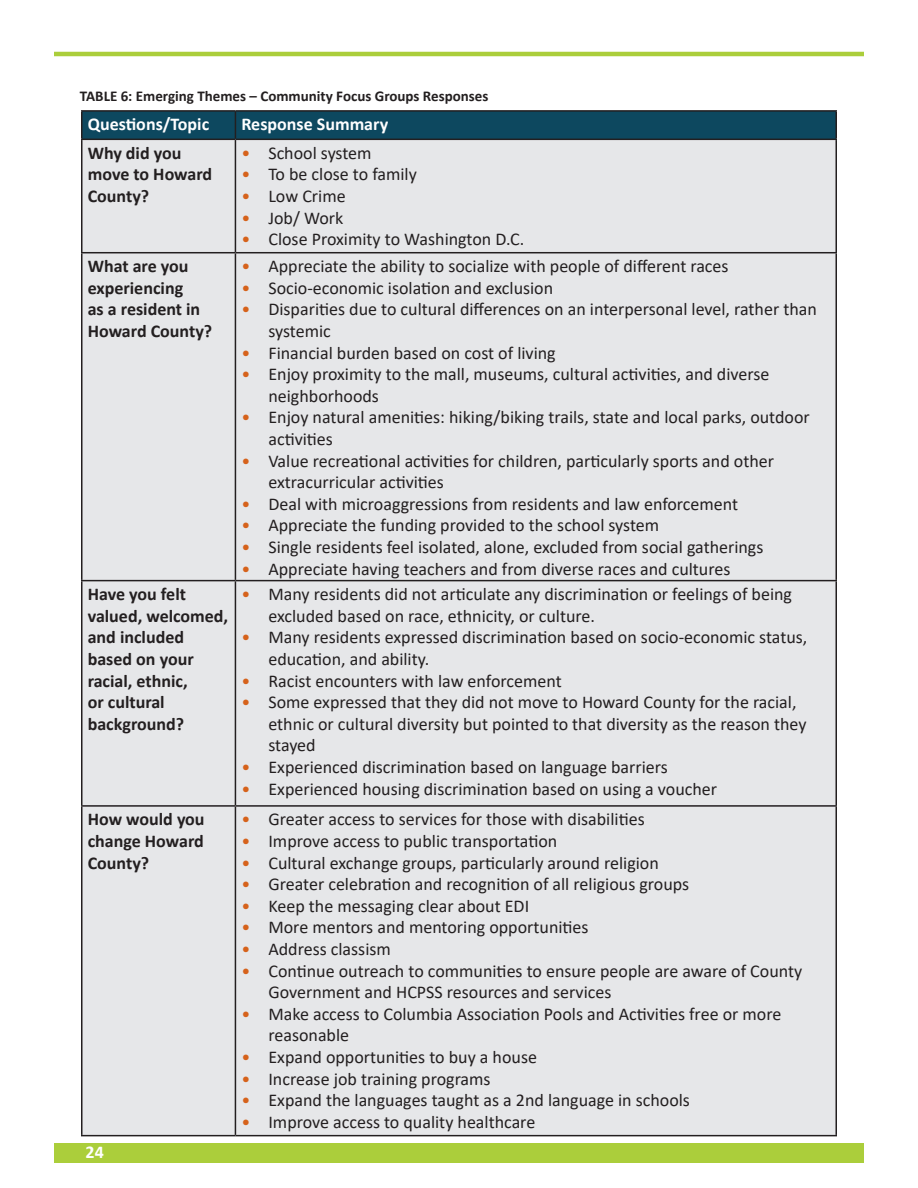
<style>
.page{position:relative;width:918px;height:1188px;background:#fff}
.page>*{position:absolute;margin:0;border:0;box-sizing:border-box;transform-origin:0 0}
.t1{font:18px/21.6px "Calibri";color:#231f20}
.t2{font:700 18px/21.6px "Calibri";color:#231f20}
.t3{font:700 18px "Calibri";color:#fff}
.t4{font:700 15px "Calibri";color:#231f20}
.s1{color:#d6621b}
</style>
<div class="page">
<div style="left:54px;top:1143px;width:810px;height:20px;background:#abce3b"></div>
<hr style="left:54px;top:52px;width:810px;height:4px;background:#abce3b">
<div style="left:82px;top:140px;width:754px;height:995px;background:#e6e7e9"></div>
<hr style="left:81px;top:110px;width:154px;height:2px;background:#231f20">
<hr style="left:235px;top:110px;width:602px;height:2px;background:#231f20">
<svg style="left:81px;top:111px;width:756px;height:28px;background:#0d465c"></svg>
<hr style="left:81px;top:139px;width:154px;height:1px;background:#231f20">
<hr style="left:81px;top:140px;width:1px;height:112px;background:#231f20">
<hr style="left:235px;top:139px;width:602px;height:1px;background:#231f20">
<hr style="left:235px;top:140px;width:1px;height:112px;background:#231f20">
<hr style="left:836px;top:140px;width:1px;height:112px;background:#231f20">
<hr style="left:81px;top:252px;width:154px;height:1px;background:#231f20">
<hr style="left:81px;top:253px;width:1px;height:327px;background:#231f20">
<hr style="left:235px;top:252px;width:602px;height:1px;background:#231f20">
<hr style="left:235px;top:253px;width:1px;height:327px;background:#231f20">
<hr style="left:836px;top:253px;width:1px;height:327px;background:#231f20">
<hr style="left:81px;top:580px;width:154px;height:1px;background:#231f20">
<hr style="left:81px;top:581px;width:1px;height:224px;background:#231f20">
<hr style="left:235px;top:580px;width:602px;height:1px;background:#231f20">
<hr style="left:235px;top:581px;width:1px;height:224px;background:#231f20">
<hr style="left:836px;top:581px;width:1px;height:224px;background:#231f20">
<hr style="left:81px;top:805px;width:154px;height:2px;background:#231f20">
<hr style="left:81px;top:807px;width:1px;height:328px;background:#231f20">
<hr style="left:235px;top:805px;width:602px;height:2px;background:#231f20">
<hr style="left:235px;top:807px;width:1px;height:328px;background:#231f20">
<hr style="left:836px;top:807px;width:1px;height:328px;background:#231f20">
<hr style="left:81px;top:1135px;width:154px;height:1px;background:#231f20">
<hr style="left:235px;top:1135px;width:602px;height:1px;background:#231f20">
<p class="t4" style="left:80px;top:86px;width:410px">TABLE 6: Emerging Themes – Community Focus Groups Responses</p>
<p class="t3" style="left:88px;top:112px;width:123px">Questions/Topic</p>
<p class="t3" style="left:241px;top:112px;width:148px">Response Summary</p>
<p class="t2" style="left:88px;top:142px;width:126px">Why did you move to Howard<br>County?</p>
<p class="t1" style="left:241px;top:142px;width:132px"><span class="s1">•</span> School system</p>
<p class="t1" style="left:241px;top:163px;width:177px"><span class="s1">•</span> To be close to family</p>
<p class="t1" style="left:241px;top:185px;width:106px"><span class="s1">•</span> Low Crime</p>
<p class="t1" style="left:241px;top:206px;width:103px"><span class="s1">•</span> Job/ Work</p>
<p class="t1" style="left:241px;top:228px;width:284px"><span class="s1">•</span> Close Proximity to Washington D.C.</p>
<p class="t2" style="left:88px;top:255px;width:126px">What are you experiencing<br>as a resident in<br>Howard County?</p>
<p class="t1" style="left:241px;top:255px;width:489px"><span class="s1">•</span> Appreciate the ability to socialize with people of different races</p>
<p class="t1" style="left:241px;top:277px;width:313px"><span class="s1">•</span> Socio-economic isolation and exclusion</p>
<p class="t1" style="left:268px;top:298px;width:550px;text-indent:-27px"><span class="s1">•</span> Disparities due to cultural differences on an interpersonal level, rather than systemic</p>
<p class="t1" style="left:241px;top:341px;width:316px"><span class="s1">•</span> Financial burden based on cost of living</p>
<p class="t1" style="left:268px;top:363px;width:503px;text-indent:-27px"><span class="s1">•</span> Enjoy proximity to the mall, museums, cultural activities, and diverse neighborhoods</p>
<p class="t1" style="left:268px;top:406px;width:543px;text-indent:-27px"><span class="s1">•</span> Enjoy natural amenities: hiking/biking trails, state and local parks, outdoor activities</p>
<p class="t1" style="left:268px;top:449px;width:507px;text-indent:-27px"><span class="s1">•</span> Value recreational activities for children, particularly sports and other extracurricular activities</p>
<p class="t1" style="left:241px;top:493px;width:498px"><span class="s1">•</span> Deal with microaggressions from residents and law enforcement</p>
<p class="t1" style="left:241px;top:514px;width:419px"><span class="s1">•</span> Appreciate the funding provided to the school system</p>
<p class="t1" style="left:241px;top:536px;width:524px"><span class="s1">•</span> Single residents feel isolated, alone, excluded from social gatherings</p>
<p class="t1" style="left:241px;top:557px;width:491px"><span class="s1">•</span> Appreciate having teachers and from diverse races and cultures</p>
<p class="t2" style="left:88px;top:583px;width:142px">Have you felt valued, welcomed, and included based on your racial, ethnic,<br>or cultural background?</p>
<p class="t1" style="left:268px;top:583px;width:525px;text-indent:-27px"><span class="s1">•</span> Many residents did not articulate any discrimination or feelings of being excluded based on race, ethnicity, or culture.</p>
<p class="t1" style="left:268px;top:626px;width:541px;text-indent:-27px"><span class="s1">•</span> Many residents expressed discrimination based on socio-economic status, education, and ability.</p>
<p class="t1" style="left:241px;top:669px;width:322px"><span class="s1">•</span> Racist encounters with law enforcement</p>
<p class="t1" style="left:268px;top:691px;width:540px;text-indent:-27px"><span class="s1">•</span> Some expressed that they did not move to Howard County for the racial, ethnic or cultural diversity but pointed to that diversity as the reason they stayed</p>
<p class="t1" style="left:241px;top:756px;width:428px"><span class="s1">•</span> Experienced discrimination based on language barriers</p>
<p class="t1" style="left:241px;top:777px;width:477px"><span class="s1">•</span> Experienced housing discrimination based on using a voucher</p>
<p class="t2" style="left:88px;top:808px;width:118px;text-align:justify">How would you change Howard County?</p>
<p class="t1" style="left:241px;top:808px;width:405px"><span class="s1">•</span> Greater access to services for those with disabilities</p>
<p class="t1" style="left:241px;top:830px;width:317px"><span class="s1">•</span> Improve access to public transportation</p>
<p class="t1" style="left:241px;top:851px;width:419px"><span class="s1">•</span> Cultural exchange groups, particularly around religion</p>
<p class="t1" style="left:241px;top:873px;width:449px"><span class="s1">•</span> Greater celebration and recognition of all religious groups</p>
<p class="t1" style="left:241px;top:895px;width:289px"><span class="s1">•</span> Keep the messaging clear about EDI</p>
<p class="t1" style="left:241px;top:916px;width:349px"><span class="s1">•</span> More mentors and mentoring opportunities</p>
<p class="t1" style="left:241px;top:938px;width:151px"><span class="s1">•</span> Address classism</p>
<p class="t1" style="left:268px;top:959px;width:535px;text-indent:-27px"><span class="s1">•</span> Continue outreach to communities to ensure people are aware of County<br>Government and HCPSS resources and services</p>
<p class="t1" style="left:268px;top:1003px;width:514px;text-indent:-27px"><span class="s1">•</span> Make access to Columbia Association Pools and Activities free or more reasonable</p>
<p class="t1" style="left:241px;top:1046px;width:297px"><span class="s1">•</span> Expand opportunities to buy a house</p>
<p class="t1" style="left:241px;top:1067px;width:251px"><span class="s1">•</span> Increase job training programs</p>
<p class="t1" style="left:241px;top:1089px;width:450px"><span class="s1">•</span> Expand the languages taught as a 2nd language in schools</p>
<p class="t1" style="left:241px;top:1111px;width:295px"><span class="s1">•</span> Improve access to quality healthcare</p>
<p class="t3" style="left:86px;top:1139px;width:20px">24</p>
</div>
